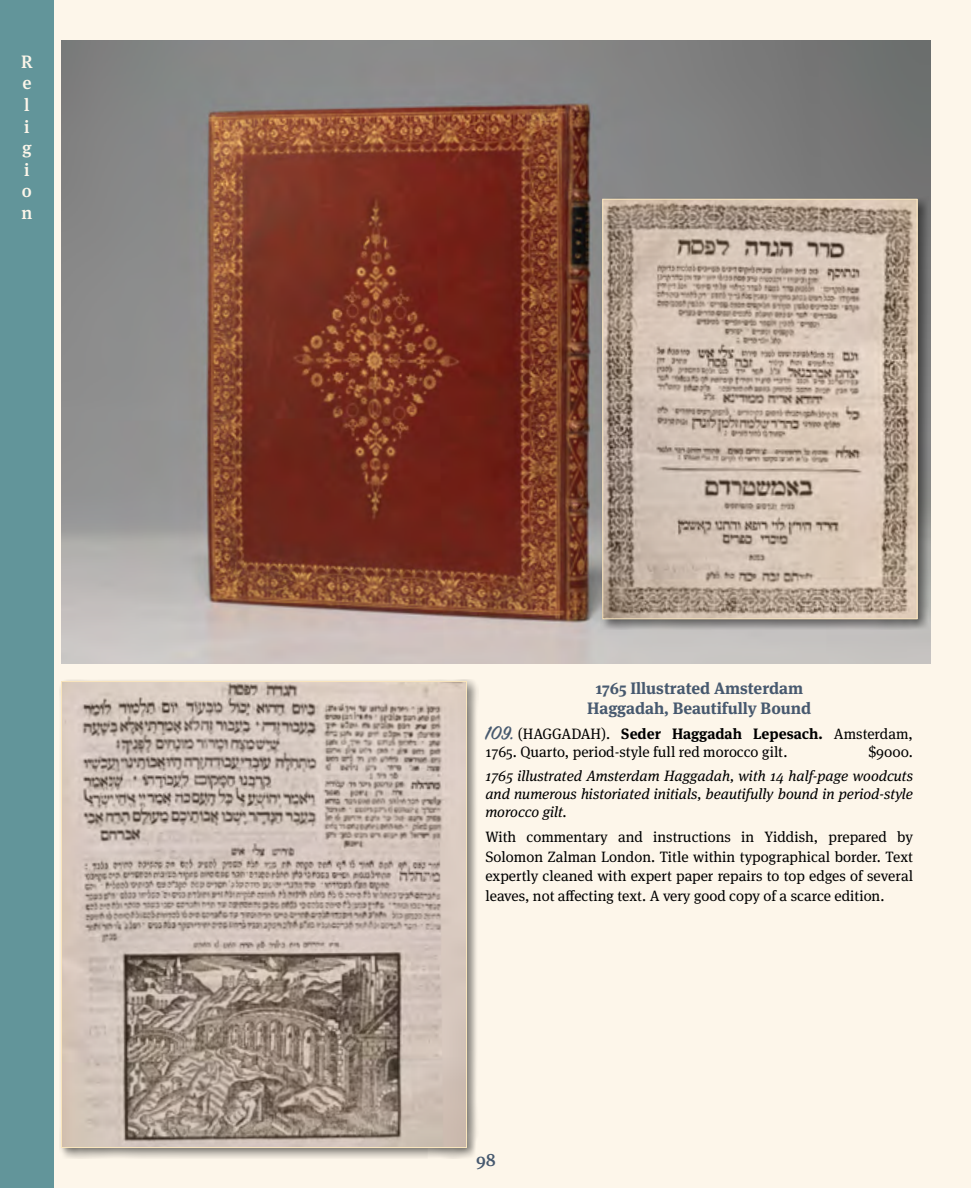
<style>
.page{position:relative;width:972px;height:1188px;background:#fff}
.page>*{position:absolute;margin:0;border:0;box-sizing:border-box;transform-origin:0 0}
.t1{font:500 18px/21.6px "Meta Serif Pro";color:#fdf6ea}
.t2{font:500 18px "Meta Serif Pro";color:#47596f}
.t3{font:700 16.5px/19.8px "Meta Serif Pro";color:#47596f;text-align:center}
.t4{font:15px/19.5px "Meta Serif Pro";color:#000}
.t5{font:italic 15px/18px "Meta Serif Pro";color:#000;text-align:justify}
.s1{font-family:"Sign Painter House Script";font-weight:600;font-size:21px;color:#47596f}
.s2{font-weight:700}
</style>
<div class="page">
<div style="left:0;top:0;width:971px;height:1188px;background:#fdf6ea"></div>
<div style="left:0;top:0;width:54px;height:1188px;background:#62959a"></div>
<img style="left:62px;top:40px;width:868px;height:623px">
<div style="left:600px;top:197px;width:329px;height:433px;background:#000;opacity:.5"></div>
<img style="left:604px;top:201px;width:311px;height:416px">
<div style="left:602px;top:199px;width:315px;height:420px;border:1px solid #f9e5bc"></div>
<div style="left:59px;top:679px;width:420px;height:480px;background:#000;opacity:.5"></div>
<img style="left:63px;top:683px;width:402px;height:463px">
<p class="t1" style="left:21px;top:49px;width:13px">R e l i g i o n</p>
<p class="t3" style="left:587px;top:677px;width:226px">1765 Illustrated Amsterdam<br>Haggadah, Beautifully Bound</p>
<p class="t4" style="left:485px;top:724px;width:429px;line-height:18px"><span class="s1">109.</span> (HAGGADAH). <span class="s2">Seder Haggadah Lepesach.</span> Amsterdam,<br>1765. Quarto, period-style full red morocco gilt.</p>
<p class="t4" style="left:868px;top:741px;width:46px">$9000.</p>
<p class="t5" style="left:485px;top:766px;width:429px">1765 illustrated Amsterdam Haggadah, with 14 half-page woodcuts and numerous historiated initials, beautifully bound in period-style morocco gilt.</p>
<p class="t4" style="left:485px;top:827px;width:429px;text-align:justify">With commentary and instructions in Yiddish, prepared by Solomon Zalman London. Title within typographical border. Text expertly cleaned with expert paper repairs to top edges of several leaves, not affecting text. A very good copy of a scarce edition.</p>
<p class="t2" style="left:476px;top:1146px;width:21px">98</p>
</div>
